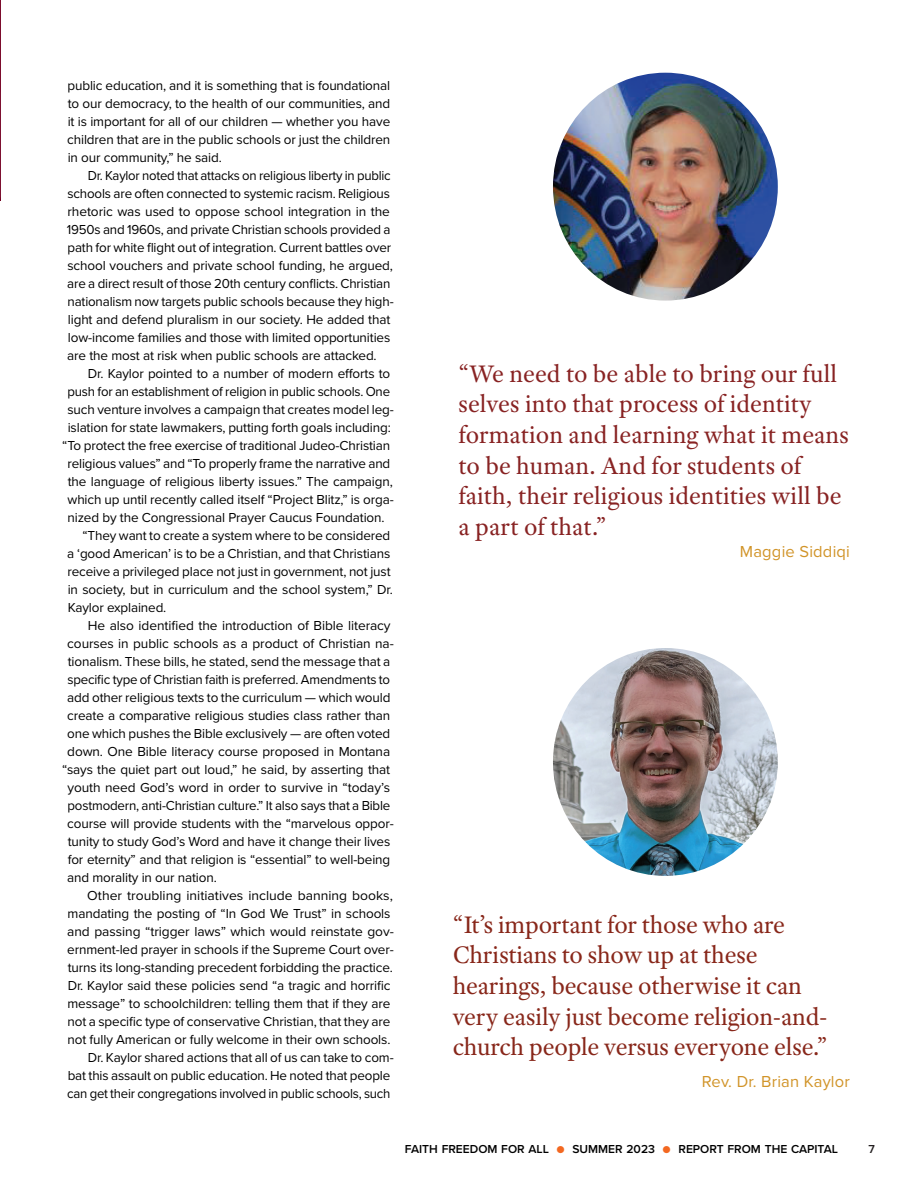
<style>
.page{position:relative;width:918px;height:1188px;background:#fff}
.page>*{position:absolute;margin:0;border:0;box-sizing:border-box;transform-origin:0 0}
.t1{font:25.5px/30.6px "Adobe Text Pro";color:#882323}
.t2{font:25.5px/30.6px "Adobe Text Pro";letter-spacing:-.01em;color:#88271a}
.t3{font:16.5px "Proxima Nova";letter-spacing:.01em;color:#d19429}
.Body-Text-Full-Justi{font:13.5px/18px "Proxima Nova";letter-spacing:-.01em;color:#000}
.t4{font:600 12px "Proxima Nova";color:#000}
.t5{font:600 12px "Proxima Nova";color:#231f20}
.s1{font-weight:400;color:#f36821}
</style>
<div class="page">
<hr style="left:0;top:0;width:1px;height:201px;background:#700021">
<img style="left:553px;top:73px;width:225px;height:228px">
<img style="left:553px;top:648px;width:225px;height:228px">
<p class="Body-Text-Full-Justi" style="left:67px;top:76px;width:325px;text-align:justify">public education, and it is something that is foundational to our democracy, to the health of our communities, and it is important for all of our children — whether you have children that are in the public schools or just the children in our community,” he said.</p>
<p class="Body-Text-Full-Justi" style="left:67px;top:166px;width:328px;text-indent:21px">Dr. Kaylor noted that attacks on religious liberty in public schools are often connected to systemic racism. Religious rhetoric was used to oppose school integration in the 1950s and 1960s, and private Christian schools provided a path for white flight out of integration. Current battles over school vouchers and private school funding, he argued, are a direct result of those 20th century conflicts. Christian nationalism now targets public schools because they high&shy;light and defend pluralism in our society. He added that low-income families and those with limited opportunities are the most at risk when public schools are attacked.</p>
<p class="Body-Text-Full-Justi" style="left:88px;top:364px;width:304px">Dr. Kaylor pointed to a number of modern efforts to</p>
<p class="Body-Text-Full-Justi" style="left:68px;top:382px;width:324px">push for an establishment of religion in public schools. One</p>
<p class="Body-Text-Full-Justi" style="left:67px;top:400px;width:328px">such venture involves a campaign that creates model leg-</p>
<p class="Body-Text-Full-Justi" style="left:68px;top:418px;width:325px">islation for state lawmakers, putting forth goals including:</p>
<p class="Body-Text-Full-Justi" style="left:62px;top:436px;width:329px">“To protect the free exercise of traditional Judeo-Christian</p>
<p class="Body-Text-Full-Justi" style="left:68px;top:454px;width:324px">religious values” and “To properly frame the narrative and</p>
<p class="Body-Text-Full-Justi" style="left:68px;top:472px;width:327px">the language of religious liberty issues.” The campaign,</p>
<p class="Body-Text-Full-Justi" style="left:68px;top:490px;width:328px">which up until recently called itself “Project Blitz,” is orga-</p>
<p class="Body-Text-Full-Justi" style="left:68px;top:508px;width:319px">nized by the Congressional Prayer Caucus Foundation.</p>
<p class="Body-Text-Full-Justi" style="left:67px;top:526px;width:327px;text-indent:15px">“They want to create a system where to be considered a ‘good American’ is to be a Christian, and that Christians receive a privileged place not just in government, not just in society, but in curriculum and the school system,” Dr.<br>Kaylor explained.</p>
<p class="Body-Text-Full-Justi" style="left:88px;top:616px;width:304px">He also identified the introduction of Bible literacy</p>
<p class="Body-Text-Full-Justi" style="left:67px;top:634px;width:328px">courses in public schools as a product of Christian na-</p>
<p class="Body-Text-Full-Justi" style="left:68px;top:652px;width:324px">tionalism. These bills, he stated, send the message that a</p>
<p class="Body-Text-Full-Justi" style="left:67px;top:670px;width:324px">specific type of Christian faith is preferred. Amendments to</p>
<p class="Body-Text-Full-Justi" style="left:67px;top:688px;width:325px">add other religious texts to the curriculum — which would</p>
<p class="Body-Text-Full-Justi" style="left:67px;top:706px;width:325px">create a comparative religious studies class rather than</p>
<p class="Body-Text-Full-Justi" style="left:67px;top:724px;width:324px">one which pushes the Bible exclusively — are often voted</p>
<p class="Body-Text-Full-Justi" style="left:67px;top:742px;width:324px">down. One Bible literacy course proposed in Montana</p>
<p class="Body-Text-Full-Justi" style="left:62px;top:760px;width:329px">“says the quiet part out loud,” he said, by asserting that</p>
<p class="Body-Text-Full-Justi" style="left:67px;top:778px;width:324px">youth need God’s word in order to survive in “today’s</p>
<p class="Body-Text-Full-Justi" style="left:68px;top:796px;width:324px">postmodern, anti-Christian culture.” It also says that a Bible</p>
<p class="Body-Text-Full-Justi" style="left:67px;top:814px;width:328px">course will provide students with the “marvelous oppor-</p>
<p class="Body-Text-Full-Justi" style="left:68px;top:832px;width:324px">tunity to study God’s Word and have it change their lives</p>
<p class="Body-Text-Full-Justi" style="left:68px;top:850px;width:324px">for eternity” and that religion is “essential” to well-being</p>
<p class="Body-Text-Full-Justi" style="left:67px;top:868px;width:151px">and morality in our nation.</p>
<p class="Body-Text-Full-Justi" style="left:67px;top:886px;width:328px;text-indent:20px">Other troubling initiatives include banning books, mandating the posting of “In God We Trust” in schools and passing “trigger laws” which would reinstate gov&shy;ernment-led prayer in schools if the Supreme Court over&shy;turns its long-standing precedent forbidding the practice.<br>Dr. Kaylor said these policies send “a tragic and horrific message” to schoolchildren: telling them that if they are not a specific type of conservative Christian, that they are not fully American or fully welcome in their own schools.</p>
<p class="Body-Text-Full-Justi" style="left:67px;top:1048px;width:328px;text-indent:21px">Dr. Kaylor shared actions that all of us can take to com&shy;bat this assault on public education. He noted that people can get their congregations involved in public schools, such</p>
<p class="t1" style="left:458px;top:358px;width:392px">“We need to be able to bring our full selves into that process of identity formation and learning what it means to be human. And for students of faith, their religious identities will be a part of that.”</p>
<p class="t3" style="left:740px;top:540px;width:112px">Maggie Siddiqi</p>
<p class="t2" style="left:453px;top:909px;width:376px">“It’s important for those who are Christians to show up at these hearings, because otherwise it can very easily just become religion-and&shy;church people versus everyone else.”</p>
<p class="t3" style="left:702px;top:1069px;width:150px">Rev. Dr. Brian Kaylor</p>
<p class="t4" style="left:405px;top:1140px;width:435px">FAITH FREEDOM FOR ALL <span class="s1">●</span> SUMMER 2023 <span class="s1">●</span> REPORT FROM THE CAPITAL</p>
<p class="t5" style="left:868px;top:1140px;width:8px">7</p>
</div>
